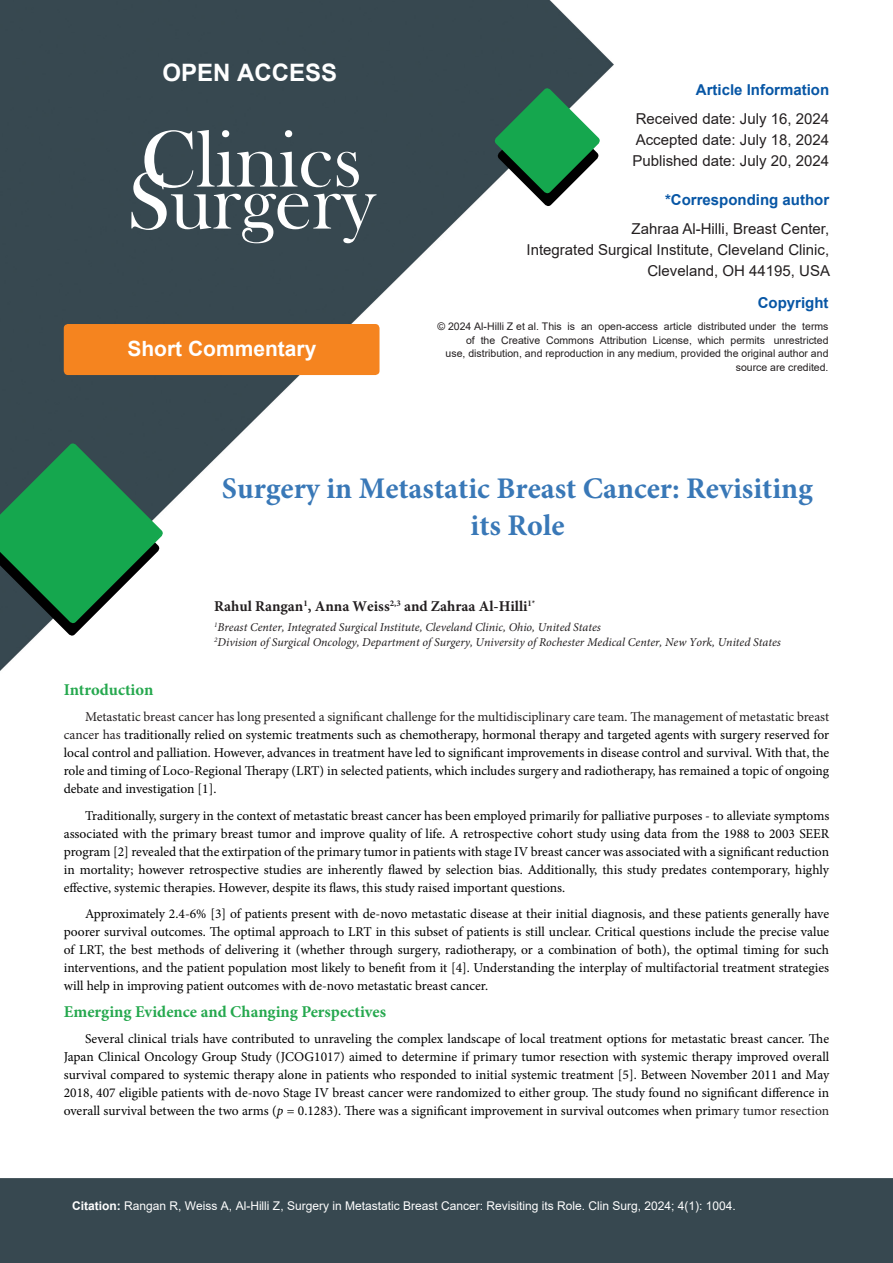
<style>
.page{position:relative;width:893px;height:1263px;background:#fff}
.page>*{position:absolute;margin:0;border:0;box-sizing:border-box;transform-origin:0 0}
.t1{font:82.5px "Bask Old Face";color:#fff}
.t2{font:700 30px/37.5px "Minion Pro";color:#3978b7;text-align:center}
.t3{font:700 24px "Arial";color:#fff}
.t4{font:700 21px "Arial";color:#fff}
.t5{font:700 16.5px "Minion Pro";color:#25a84e}
.t6{font:15px/21px "Arial";color:#231f20;text-align:justify}
.t7{font:700 15px "Arial";color:#0756a5}
.t8{font:700 15px "Minion Pro";color:#231f20}
.t9{font:13.5px/18px "Minion Pro";letter-spacing:-.005em;color:#000;text-align:justify}
.t10{font:italic 12px "Minion Pro";color:#231f20}
.t11{font:12px "Arial";color:#fff}
.t12{font:10.5px/13.5px "Arial";color:#231f20;text-align:right}
.s1{color:#231f20}
.s2{font-style:italic}
.s3{font-weight:700}
</style>
<div class="page">
<div style="left:0;top:1178px;width:893px;height:85px;background:#374850"></div>
<img style="left:0;top:0;width:613px;height:671px">
<div style="left:64px;top:324px;width:315px;height:51px;background:#f5841f;border-radius:4px"></div>
<svg style="left:0;top:442px;width:164px;height:195px;background:#408f64"></svg>
<svg style="left:493px;top:87px;width:108px;height:121px"></svg>
<p class="t3" style="left:162px;top:56px;width:176px">OPEN ACCESS</p>
<p class="t1" style="left:141px;top:114px;width:223px">Clinics</p>
<p class="t1" style="left:127px;top:156px;width:249px">Surgery</p>
<p class="t4" style="left:127px;top:334px;width:191px">Short Commentary</p>
<p class="t7" style="left:696px;top:79px;width:135px">Article Information</p>
<p class="t6" style="left:632px;top:108px;width:198px">Received date: July 16, 2024<br>Accepted date: July 18, 2024<br>Published date: July 20, 2024</p>
<p class="t7" style="left:665px;top:189px;width:166px">*Corresponding author</p>
<p class="t6" style="left:526px;top:218px;width:305px;text-align:right">Zahraa Al-Hilli, Breast Center,<br>Integrated Surgical Institute, Cleveland Clinic,<br>Cleveland, OH 44195, USA</p>
<p class="t7" style="left:758px;top:293px;width:72px">Copyright</p>
<p class="t12" style="left:437px;top:320px;width:393px">© 2024 Al-Hilli Z et al. This is an open-access article distributed under the terms of the Creative Commons Attribution License, which permits unrestricted<br>use, distribution, and reproduction in any medium, provided the original author and source are credited.</p>
<p class="t2" style="left:222px;top:469px;width:592px">Surgery in Metastatic Breast Cancer: Revisiting its Role</p>
<p class="t8" style="left:214px;top:596px;width:323px">Rahul Rangan<sup>1</sup>, Anna Weiss<sup>2,3</sup> and Zahraa Al-Hilli<sup>1*</sup></p>
<p class="t10" style="left:214px;top:618px;width:388px"><sup>1</sup>Breast Center, Integrated Surgical Institute, Cleveland Clinic, Ohio, United States</p>
<p class="t10" style="left:214px;top:633px;width:568px"><sup>2</sup>Division of Surgical Oncology, Department of Surgery, University of Rochester Medical Center, New York, United States</p>
<p class="t5" style="left:64px;top:678px;width:91px">Introduction</p>
<p class="t9" style="left:64px;top:708px;width:767px;text-indent:21px"><span class="s1">Metastatic breast cancer has long presented a significant challenge for the multidisciplinary care team. The management of metastatic breast cancer has</span> traditionally relied on systemic treatments such as chemotherapy, hormonal therapy and targeted agents with surgery reserved for local control and palliation. However, advances in treatment have led to significant improvements in disease control and survival. With that, the role and timing of Loco-Regional Therapy (LRT) in selected patients, which includes surgery and radiotherapy, has remained a topic of ongoing debate and investigation [1].</p>
<p class="t9" style="left:64px;top:806px;width:767px;text-indent:21px">Traditionally, surgery in the context of metastatic breast cancer has been employed primarily for palliative purposes - to alleviate symptoms associated with the primary breast tumor and improve quality of life. A retrospective cohort study using data from the 1988 to 2003 SEER program [2] revealed that the extirpation of the primary tumor in patients with stage IV breast cancer was associated with a significant reduction in mortality; however retrospective studies are inherently flawed by selection bias. Additionally, this study predates contemporary, highly effective, systemic therapies. However, despite its flaws, this study raised important questions.</p>
<p class="t9" style="left:64px;top:905px;width:767px;text-indent:21px">Approximately 2.4-6% [3] of patients present with de-novo metastatic disease at their initial diagnosis, and these patients generally have poorer survival outcomes. The optimal approach to LRT in this subset of patients is still unclear. Critical questions include the precise value of LRT, the best methods of delivering it (whether through surgery, radiotherapy, or a combination of both), the optimal timing for such interventions, and the patient population most likely to benefit from it [4]. Understanding the interplay of multifactorial treatment strategies will help in improving patient outcomes with de-novo metastatic breast cancer.</p>
<p class="t5" style="left:64px;top:1000px;width:324px">Emerging Evidence and Changing Perspectives</p>
<p class="t9" style="left:64px;top:1030px;width:767px;text-indent:21px">Several clinical trials have contributed to unraveling the complex landscape of local treatment options for metastatic breast cancer. The Japan Clinical Oncology Group Study (JCOG1017) aimed to determine if primary tumor resection with systemic therapy improved overall survival compared to systemic therapy alone in patients who responded to initial systemic treatment [5]. Between November 2011 and May 2018, 407 eligible patients with de-novo Stage IV breast cancer were randomized to either group. The study found no significant difference in overall survival between the two arms (<span class="s2">p</span> = 0.1283). There was a significant improvement in survival outcomes when prim<span class="s1">ary tumor resection</span></p>
<p class="t11" style="left:72px;top:1197px;width:665px"><span class="s3">Citation:</span> Rangan R, Weiss A, Al-Hilli Z, Surgery in Metastatic Breast Cancer: Revisiting its Role. Clin Surg, 2024; 4(1): 1004.</p>
</div>
